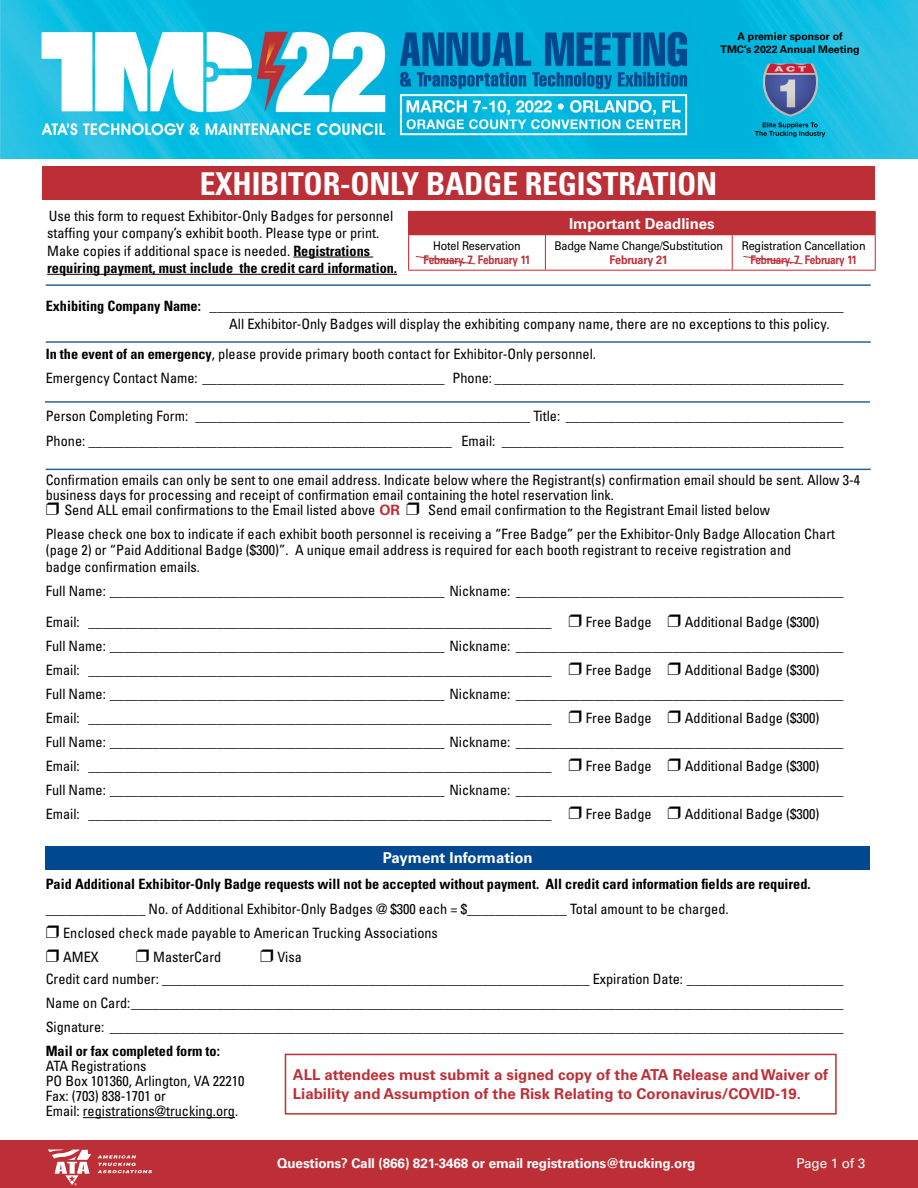
<style>
.page{position:relative;width:918px;height:1188px;background:#fff}
.page>*{position:absolute;margin:0;border:0;box-sizing:border-box;transform-origin:0 0}
.t1{font:700 condensed 31.5px "Univers";letter-spacing:-.005em;color:#fff}
.t2{font:700 15px/19.5px "Univers";color:#be2f37}
.t3{font:700 15px "Univers";color:#fff}
.t4{font:condensed 14.25px/17.2px "Univers";color:#000}
.t5{font:700 condensed 14.25px/24px "Univers";color:#000}
.t6{font:700 13.5px "Univers";letter-spacing:-.01em;color:#fff}
.t7{font:13.5px "Univers";letter-spacing:-.01em;color:#fff}
.t8{font:12px "Univers";letter-spacing:-.015em;color:#000;scale:.9 1}
.t9{font:700 12px "Univers";letter-spacing:-.02em;color:#bd2f37;scale:.83 1}
.t10{font:700 12px "Univers";letter-spacing:-.02em;color:#bd2f37;scale:.9 1}
.t11{font:700 10.5px/12.6px "Univers";color:#000;text-align:center}
.s1{font-weight:700}
.s2{font-weight:400}
.s3{font-weight:700;font-stretch:normal;color:#be2f37}
</style>
<div class="page">
<div style="left:42px;top:166px;width:833px;height:33px;background:#bd2f37"></div>
<hr style="left:293px;top:257px;width:80px;height:1px;background:#000">
<hr style="left:47px;top:274px;width:350px;height:1px;background:#000">
<div style="left:409px;top:211px;width:466px;height:24px;background:#bd2f37"></div>
<hr style="left:408px;top:235px;width:1px;height:35px;background:#d2232a">
<hr style="left:545px;top:235px;width:1px;height:35px;background:#d2232a">
<hr style="left:732px;top:235px;width:1px;height:35px;background:#d2232a">
<hr style="left:875px;top:235px;width:1px;height:35px;background:#d2232a">
<hr style="left:408px;top:270px;width:137px;height:1px;background:#d2232a">
<hr style="left:545px;top:270px;width:187px;height:1px;background:#d2232a">
<hr style="left:732px;top:270px;width:144px;height:1px;background:#d2232a">
<hr style="left:408px;top:211px;width:137px;height:1px;background:#bd2f37">
<svg style="left:408px;top:212px;width:1px;height:22px"></svg>
<hr style="left:732px;top:211px;width:144px;height:1px;background:#bd2f37">
<svg style="left:875px;top:212px;width:1px;height:22px"></svg>
<hr style="left:408px;top:234px;width:137px;height:1px;background:#bd2f37">
<hr style="left:732px;top:234px;width:144px;height:1px;background:#bd2f37">
<hr style="left:83px;top:1117px;width:152px;height:1px;background:#000">
<div style="left:46px;top:846px;width:824px;height:23px;background:#004990"></div>
<hr style="left:46px;top:284px;width:825px;height:2px;background:#2a6490">
<hr style="left:46px;top:341px;width:825px;height:2px;background:#2a6490">
<hr style="left:45px;top:401px;width:825px;height:2px;background:#2a6490">
<hr style="left:46px;top:469px;width:825px;height:1px;background:#2a6490">
<div style="left:0;top:1140px;width:918px;height:48px;background:#bd2f37"></div>
<svg style="left:98px;top:1155px;width:54px;height:18px"></svg>
<svg style="left:48px;top:1150px;width:43px;height:36px"></svg>
<img style="left:0;top:0;width:918px;height:159px">
<svg style="left:755px;top:64px;width:70px;height:73px;background:#3e8eb4"></svg>
<div style="left:285px;top:1054px;width:552px;height:61px;border:2px solid #be2f37"></div>
<svg style="left:415px;top:256px;width:61px;height:9px"></svg>
<svg style="left:743px;top:256px;width:60px;height:9px"></svg>
<p class="t11" style="left:721px;top:30px;width:140px">A premier sponsor of<br>TMC’s 2022 Annual Meeting</p>
<h1 class="t1" style="left:200px;top:165px;width:519px">EXHIBITOR-ONLY BADGE REGISTRATION</h1>
<p class="t4" style="left:47px;top:207px;width:351px">Use this form to request Exhibitor-Only Badges for personnel staffing your company’s exhibit booth. Please type or print.<br>Make copies if additional space is needed. <span class="s1">Registrations requiring payment, must include the credit card information.</span></p>
<p class="t3" style="left:569px;top:215px;width:147px">Important Deadlines</p>
<p class="t8" style="left:554px;top:238px;width:189px">Badge Name Change/Substitution</p>
<p class="t10" style="left:610px;top:253px;width:66px">February 21</p>
<p class="t8" style="left:433px;top:238px;width:99px">Hotel Reservation</p>
<p class="t9" style="left:424px;top:253px;width:130px">February. 7 February 11</p>
<p class="t8" style="left:742px;top:238px;width:139px">Registration Cancellation</p>
<p class="t9" style="left:750px;top:253px;width:130px">February. 7 February 11</p>
<p class="t5" style="left:46px;top:294px;width:799px">Exhibiting Company Name: _________________________________________________________________________________________</p>
<p class="t4" style="left:46px;top:309px;width:785px;line-height:30px;text-indent:183px">All Exhibitor-Only Badges will display the exhibiting company name, there are no exceptions to this policy.<br><span class="s1">In the event of an emergency</span>, please provide primary booth contact for Exhibitor-Only personnel.</p>
<p class="t5" style="left:46px;top:366px;width:799px"><span class="s2">Emergency Contact Name:</span> __________________________________ <span class="s2">Phone:</span> _________________________________________________</p>
<p class="t5" style="left:46px;top:403px;width:800px;line-height:25.5px"><span class="s2">Person Completing Form:</span> _______________________________________________ <span class="s2">Title:</span> _______________________________________<br><span class="s2">Phone:</span> ___________________________________________________ <span class="s2">Email:</span> ________________________________________________</p>
<p class="t4" style="left:46px;top:471px;width:816px">Confirmation emails can only be sent to one email address. Indicate below where the Registrant(s) confirmation email should be sent. Allow 3-4</p>
<p class="t4" style="left:46px;top:486px;width:570px">business days for processing and receipt of confirmation email containing the hotel reservation link.</p>
<p class="t4" style="left:64px;top:501px;width:337px">Send ALL email confirmations to the Email listed above <span class="s3">OR</span></p>
<p class="t4" style="left:46px;top:498px;width:791px;line-height:23.2px;text-indent:379px">□Send email confirmation to the Registrant Email listed below<br>Please check one box to indicate if each exhibit booth personnel is receiving a “Free Badge” per the Exhibitor-Only Badge Allocation Chart</p>
<p class="t4" style="left:46px;top:541px;width:747px">(page 2) or “Paid Additional Badge ($300)”. A unique email address is required for each booth registrant to receive registration and badge confirmation emails.</p>
<p class="t5" style="left:46px;top:576px;width:799px;line-height:30.8px"><span class="s2">Full Name:</span> _______________________________________________ <span class="s2">Nickname:</span> ______________________________________________<br><span class="s2">Email:</span> _________________________________________________________________</p>
<p class="t5" style="left:46px;top:610px;width:799px;text-indent:639px"><span class="s2">Additional Badge ($300)<br>Full Name:</span> _______________________________________________ <span class="s2">Nickname:</span> ______________________________________________<br><span class="s2">Email:</span> _________________________________________________________________</p>
<p class="t4" style="left:586px;top:613px;width:67px">Free Badge</p>
<p class="t5" style="left:46px;top:658px;width:799px;text-indent:639px"><span class="s2">Additional Badge ($300)<br>Full Name:</span> _______________________________________________ <span class="s2">Nickname:</span> ______________________________________________<br><span class="s2">Email:</span> _________________________________________________________________</p>
<p class="t4" style="left:586px;top:661px;width:67px">Free Badge</p>
<p class="t5" style="left:46px;top:706px;width:799px;text-indent:639px"><span class="s2">Additional Badge ($300)<br>Full Name:</span> _______________________________________________ <span class="s2">Nickname:</span> ______________________________________________<br><span class="s2">Email:</span> _________________________________________________________________</p>
<p class="t4" style="left:586px;top:709px;width:67px">Free Badge</p>
<p class="t5" style="left:46px;top:754px;width:799px;text-indent:639px"><span class="s2">Additional Badge ($300)<br>Full Name:</span> _______________________________________________ <span class="s2">Nickname:</span> ______________________________________________<br><span class="s2">Email:</span> _________________________________________________________________</p>
<p class="t4" style="left:586px;top:757px;width:67px">Free Badge</p>
<p class="t4" style="left:586px;top:805px;width:67px">Free Badge</p>
<p class="t4" style="left:685px;top:805px;width:136px">Additional Badge ($300)</p>
<p class="t3" style="left:383px;top:849px;width:151px">Payment Information</p>
<p class="t5" style="left:46px;top:872px;width:766px">Paid Additional Exhibitor-Only Badge requests will not be accepted without payment. All credit card information fields are required.</p>
<p class="t4" style="left:63px;top:896px;width:667px;line-height:24px;text-indent:-17px">______________ No. of Additional Exhibitor-Only Badges @ $300 each = $______________ Total amount to be charged.<br>Enclosed check made payable to American Trucking Associations<br>AMEX</p>
<p class="t4" style="left:153px;top:948px;width:70px">MasterCard</p>
<p class="t4" style="left:46px;top:945px;width:799px;line-height:22.5px;text-indent:232px">Visa<br>Credit card number: ____________________________________________________________ Expiration Date: ______________________</p>
<p class="t4" style="left:46px;top:991px;width:799px;line-height:24px">Name on Card:____________________________________________________________________________________________________<br>Signature: _______________________________________________________________________________________________________</p>
<p class="t5" style="left:46px;top:1039px;width:176px">Mail or fax completed form to:</p>
<p class="t4" style="left:46px;top:1058px;width:200px;line-height:15px">ATA Registrations<br>PO Box 101360, Arlington, VA 22210<br>Fax: (703) 838-1701 or<br>Email: registrations@trucking.org.</p>
<p class="t6" style="left:277px;top:1155px;width:420px">Questions? Call (866) 821-3468 or email registrations@trucking.org</p>
<p class="t7" style="left:797px;top:1155px;width:70px">Page 1 of 3</p>
<p class="t2" style="left:293px;top:1065px;width:537px">ALL attendees must submit a signed copy of the ATA Release and Waiver of<br>Liability and Assumption of the Risk Relating to Coronavirus/COVID-19.</p>
</div>
